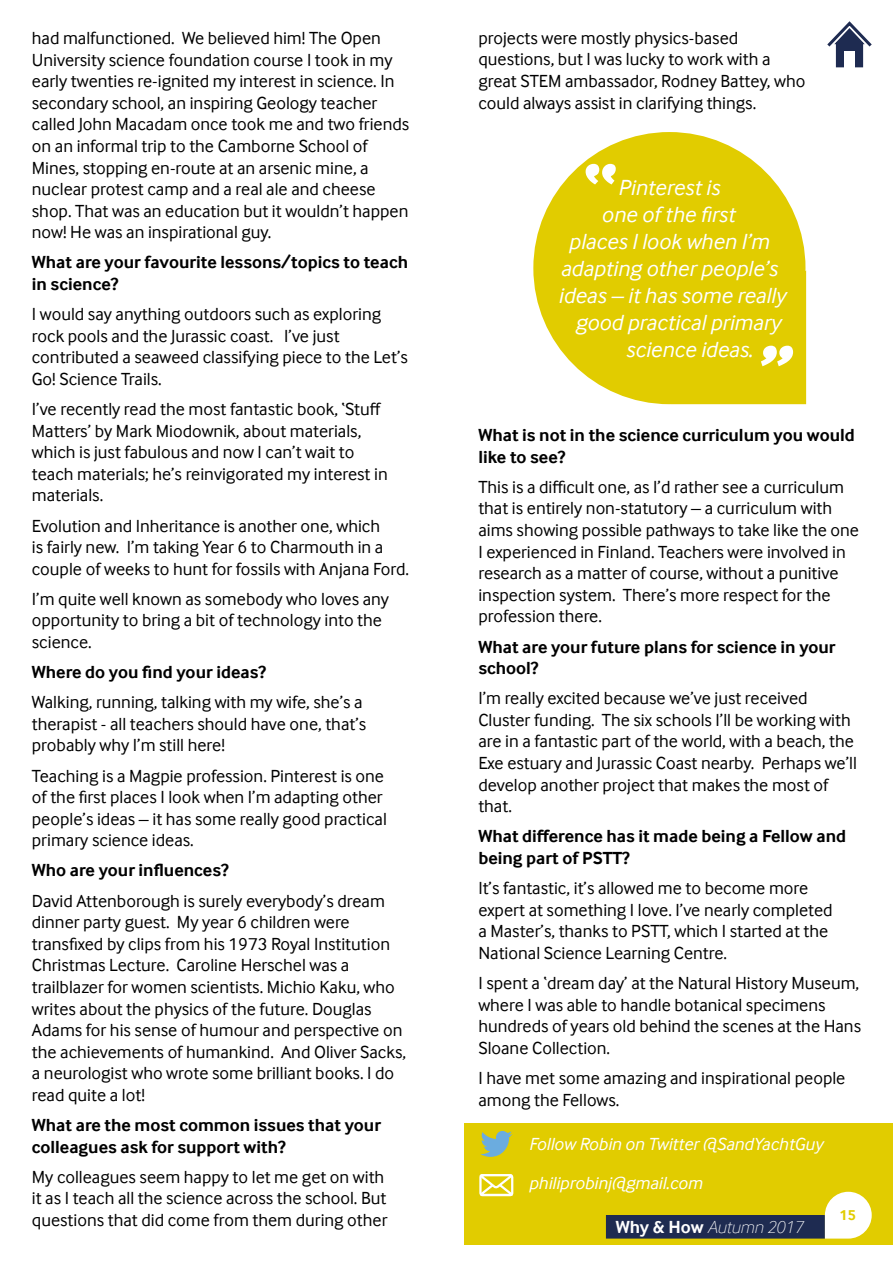
<style>
.page{position:relative;width:893px;height:1263px;background:#fff}
.page>*{position:absolute;margin:0;border:0;box-sizing:border-box;transform-origin:0 0}
.t1{font:italic 800 75px "Inter Face";color:#fff}
.t2{font:italic 22.5px "Inter Face";color:#fff}
.t3{font:18px/21.6px "Inter Face";color:#000}
.t4{font:700 18px/21.6px "Inter Face";color:#000}
.t5{font:italic 18px/39.2px "Inter Face";color:#fff}
.t6{font:italic 100 18px "Inter Face";color:#fff}
.t7{font:700 15px "Inter Face";color:#e1cc00}
.s1{font-weight:700;font-style:normal}
</style>
<div class="page">
<svg style="left:827px;top:21px;width:45px;height:29px"></svg>
<div style="left:836px;top:44px;width:27px;height:23px;background:#1e2b51"></div>
<div style="left:844px;top:52px;width:11px;height:20px;background:#fff"></div>
<div style="left:465px;top:1123px;width:428px;height:122px;background:#e1cc00"></div>
<svg style="left:480px;top:1131px;width:32px;height:26px"></svg>
<div style="left:607px;top:1216px;width:217px;height:22px;background:#1e2b51"></div>
<div style="left:606px;top:1215px;width:219px;height:23px;border:2px solid #1e2b51"></div>
<svg style="left:825px;top:1192px;width:47px;height:46px;background:#faf6d6"></svg>
<svg style="left:533px;top:132px;width:273px;height:272px;fill:#e1cc00"></svg>
<svg style="left:479px;top:1174px;width:34px;height:23px"></svg>
<p class="t3" style="left:32px;top:27px;width:379px">had malfunctioned. We believed him! The Open University science foundation course I took in my early twenties re-ignited my interest in science. In secondary school, an inspiring Geology teacher called John Macadam once took me and two friends on an informal trip to the Camborne School of Mines, stopping en-route at an arsenic mine, a nuclear protest camp and a real ale and cheese shop. That was an education but it wouldn’t happen now! He was an inspirational guy.</p>
<p class="t4" style="left:32px;top:252px;width:378px">What are your favourite lessons/topics to teach in science?</p>
<p class="t3" style="left:32px;top:303px;width:377px">I would say anything outdoors such as exploring rock pools and the Jurassic coast. I’ve just contributed a seaweed classifying piece to the Let’s Go! Science Trails.</p>
<p class="t3" style="left:32px;top:398px;width:357px">I’ve recently read the most fantastic book, ‘Stuff Matters’ by Mark Miodownik, about materials, which is just fabulous and now I can’t wait to teach materials; he’s reinvigorated my interest in materials.</p>
<p class="t3" style="left:32px;top:515px;width:379px">Evolution and Inheritance is another one, which<br>is fairly new. I’m taking Year 6 to Charmouth in a couple of weeks to hunt for fossils with Anjana Ford.</p>
<p class="t3" style="left:32px;top:588px;width:359px">I’m quite well known as somebody who loves any opportunity to bring a bit of technology into the science.</p>
<p class="t4" style="left:32px;top:661px;width:236px">Where do you find your ideas?</p>
<p class="t3" style="left:32px;top:691px;width:336px">Walking, running, talking with my wife, she’s a therapist - all teachers should have one, that’s probably why I’m still here!</p>
<p class="t3" style="left:32px;top:765px;width:357px">Teaching is a Magpie profession. Pinterest is one of the first places I look when I’m adapting other people’s ideas – it has some really good practical primary science ideas.</p>
<p class="t4" style="left:32px;top:860px;width:198px">Who are your influences?</p>
<p class="t3" style="left:32px;top:890px;width:376px">David Attenborough is surely everybody’s dream dinner party guest. My year 6 children were transfixed by clips from his 1973 Royal Institution Christmas Lecture. Caroline Herschel was a trailblazer for women scientists. Michio Kaku, who writes about the physics of the future. Douglas Adams for his sense of humour and perspective on the achievements of humankind. And Oliver Sacks, a neurologist who wrote some brilliant books. I do read quite a lot!</p>
<p class="t4" style="left:32px;top:1114px;width:351px">What are the most common issues that your colleagues ask for support with?</p>
<p class="t3" style="left:32px;top:1166px;width:357px">My colleagues seem happy to let me get on with it as I teach all the science across the school. But questions that did come from them during other</p>
<p class="t3" style="left:478px;top:27px;width:329px">projects were mostly physics-based questions, but I was lucky to work with a great STEM ambassador, Rodney Battey, who could always assist in clarifying things.</p>
<h1 class="t1" style="left:574px;top:144px;width:37px">“</h1>
<p class="t2" style="left:618px;top:174px;width:103px">Pinterest is</p>
<p class="t2" style="left:601px;top:201px;width:135px">one of the first</p>
<p class="t2" style="left:569px;top:228px;width:202px">places I look when I’m</p>
<p class="t2" style="left:560px;top:255px;width:219px">adapting other people’s</p>
<p class="t2" style="left:558px;top:282px;width:229px">ideas – it has some really</p>
<p class="t2" style="left:575px;top:309px;width:207px">good practical primary</p>
<p class="t2" style="left:625px;top:336px;width:129px">science ideas.</p>
<h1 class="t1" style="left:753px;top:325px;width:37px">”</h1>
<p class="t4" style="left:478px;top:424px;width:378px">What is not in the science curriculum you would like to see?</p>
<p class="t3" style="left:478px;top:476px;width:382px">This is a difficult one, as I’d rather see a curriculum that is entirely non-statutory – a curriculum with aims showing possible pathways to take like the one I experienced in Finland. Teachers were involved in research as a matter of course, without a punitive inspection system. There’s more respect for the profession there.</p>
<p class="t4" style="left:478px;top:636px;width:359px">What are your future plans for science in your school?</p>
<p class="t3" style="left:478px;top:687px;width:380px">I’m really excited because we’ve just received Cluster funding. The six schools I’ll be working with are in a fantastic part of the world, with a beach, the Exe estuary and Jurassic Coast nearby. Perhaps we’ll develop another project that makes the most of that.</p>
<p class="t4" style="left:478px;top:825px;width:369px">What difference has it made being a Fellow and being part of PSTT?</p>
<p class="t3" style="left:478px;top:877px;width:356px">It’s fantastic, it’s allowed me to become more expert at something I love. I’ve nearly completed a Master’s, thanks to PSTT, which I started at the National Science Learning Centre.</p>
<p class="t3" style="left:478px;top:972px;width:384px">I spent a ‘dream day’ at the Natural History Museum, where I was able to handle botanical specimens hundreds of years old behind the scenes at the Hans Sloane Collection.</p>
<p class="t3" style="left:478px;top:1067px;width:369px">I have met some amazing and inspirational people among the Fellows.</p>
<p class="t5" style="left:529px;top:1124px;width:295px">Follow Robin on Twitter @SandYachtGuy philiprobinj@gmail.com</p>
<p class="t6" style="left:616px;top:1217px;width:188px"><span class="s1">Why &amp; How</span> Autumn 2017</p>
<p class="t7" style="left:839px;top:1206px;width:18px">15</p>
</div>
